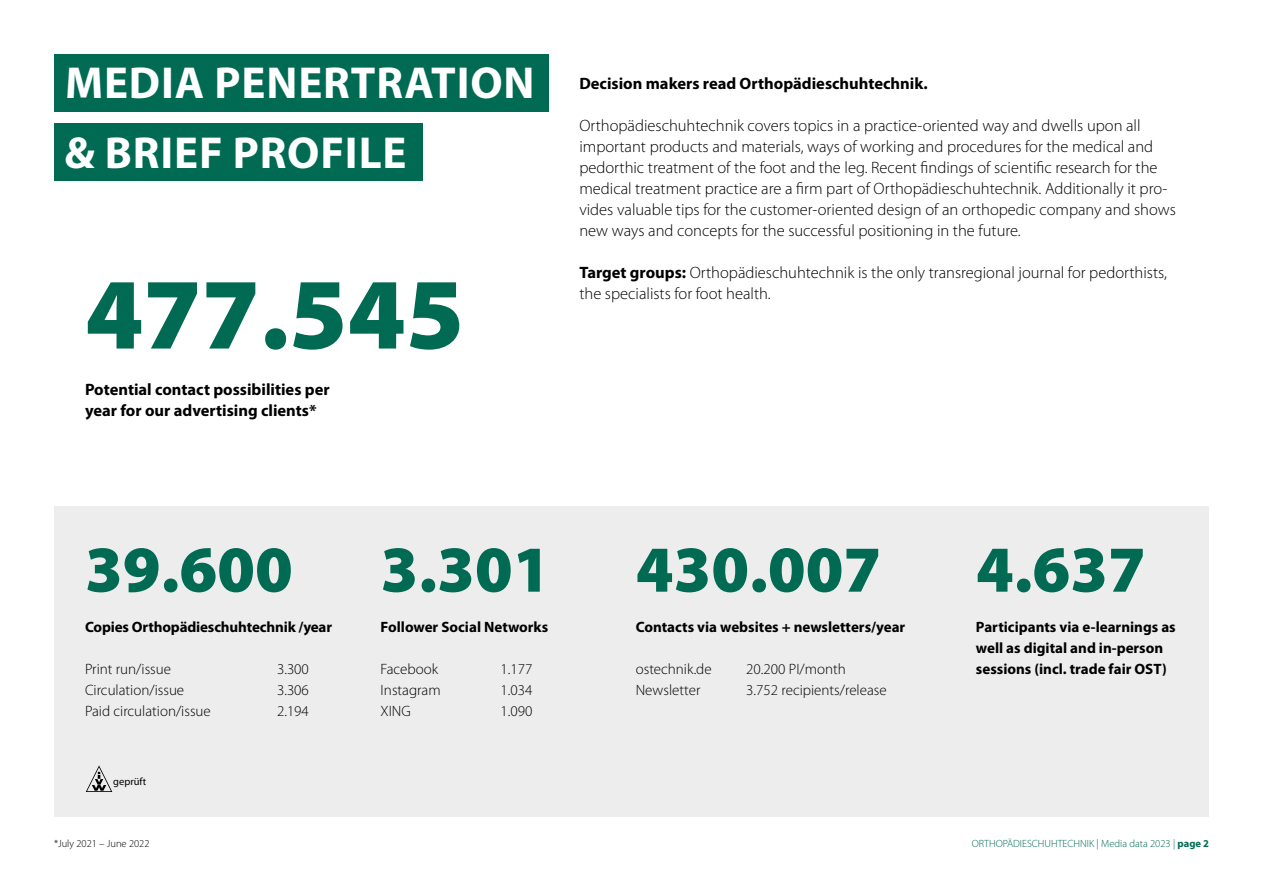
<style>
.page{position:relative;width:1263px;height:893px;background:#fff}
.page>*{position:absolute;margin:0;border:0;box-sizing:border-box;transform-origin:0 0}
.t1{font:900 101.85px "Myriad Pro";color:#006a53}
.t2{font:900 66px "Myriad Pro";color:#006a53}
.t3{font:700 45px/69.3px "Myriad Pro";letter-spacing:.02em;color:#fff}
.t4{font:300 16.5px/21px "Myriad Pro";color:#000}
.t5{font:700 16.5px/21px "Myriad Pro";color:#000}
.t6{font:700 15px/21px "Myriad Pro";color:#000}
.t7{font:300 15px "Myriad Pro";color:#000}
.t8{font:300 10.5px "Myriad Pro";color:#006a53}
.t9{font:300 10.5px "Myriad Pro";color:#000}
.t10{font:10.5px "Myriad Pro";color:#000}
.s1{font-weight:700}
</style>
<div class="page">
<div style="left:54px;top:506px;width:1155px;height:310px;background:#ededed"></div>
<svg style="left:86px;top:765px;width:26px;height:27px"></svg>
<div style="left:54px;top:54px;width:495px;height:57px;background:#006a53"></div>
<div style="left:54px;top:123px;width:368px;height:58px;background:#006a53"></div>
<h3 class="t3" style="left:65px;top:49px;width:471px">MEDIA PENERTRATION &amp; BRIEF PROFILE</h3>
<h1 class="t1" style="left:85px;top:256px;width:380px">477.545</h1>
<p class="t5" style="left:85px;top:379px;width:246px">Potential contact possibilities per year for our advertising clients*</p>
<p class="t5" style="left:579px;top:73px;width:350px">Decision makers read Orthopädieschuhtechnik.</p>
<p class="t4" style="left:579px;top:115px;width:598px">Orthopädieschuhtechnik covers topics in a practice-oriented way and dwells upon all important products and materials, ways of working and procedures for the medical and pedorthic treatment of the foot and the leg. Recent findings of scientific research for the medical treatment practice are a firm part of Orthopädieschuhtechnik. Additionally it pro&shy;vides valuable tips for the customer-oriented design of an orthopedic company and shows new ways and concepts for the successful positioning in the future.</p>
<p class="t4" style="left:579px;top:262px;width:589px"><span class="s1">Target groups:</span> Orthopädieschuhtechnik is the only transregional journal for pedorthists, the specialists for foot health.</p>
<h2 class="t2" style="left:85px;top:532px;width:209px">39.600</h2>
<h2 class="t2" style="left:381px;top:532px;width:171px">3.301</h2>
<h2 class="t2" style="left:636px;top:532px;width:247px">430.007</h2>
<h2 class="t2" style="left:976px;top:532px;width:171px">4.637</h2>
<p class="t6" style="left:85px;top:617px;width:248px">Copies Orthopädieschuhtechnik /year</p>
<p class="t7" style="left:85px;top:661px;width:88px">Print run/issue</p>
<p class="t7" style="left:277px;top:661px;width:33px">3.300</p>
<p class="t7" style="left:85px;top:682px;width:101px">Circulation/issue</p>
<p class="t7" style="left:277px;top:682px;width:33px">3.306</p>
<p class="t7" style="left:85px;top:703px;width:127px">Paid circulation/issue</p>
<p class="t7" style="left:277px;top:703px;width:33px">2.194</p>
<p class="t10" style="left:113px;top:775px;width:34px">geprüft</p>
<p class="t9" style="left:54px;top:838px;width:97px">*July 2021 – June 2022</p>
<p class="t6" style="left:381px;top:617px;width:169px">Follower Social Networks</p>
<p class="t7" style="left:381px;top:661px;width:59px">Facebook</p>
<p class="t7" style="left:501px;top:661px;width:33px">1.177</p>
<p class="t7" style="left:381px;top:682px;width:62px">Instagram</p>
<p class="t7" style="left:501px;top:682px;width:33px">1.034</p>
<p class="t7" style="left:381px;top:703px;width:32px">XING</p>
<p class="t7" style="left:501px;top:703px;width:33px">1.090</p>
<p class="t6" style="left:636px;top:617px;width:271px">Contacts via websites + newsletters/year</p>
<p class="t7" style="left:636px;top:661px;width:77px">ostechnik.de</p>
<p class="t7" style="left:746px;top:661px;width:101px">20.200 PI/month</p>
<p class="t7" style="left:636px;top:682px;width:66px">Newsletter</p>
<p class="t7" style="left:746px;top:682px;width:142px">3.752 recipients/release</p>
<p class="t6" style="left:976px;top:617px;width:201px">Participants via e-learnings as well as digital and in-person sessions (incl. trade fair OST)</p>
<p class="t8" style="left:972px;top:838px;width:239px">ORTHOPÄDIESCHUHTECHNIK | Media data 2023 | <span class="s1">page 2</span></p>
</div>
